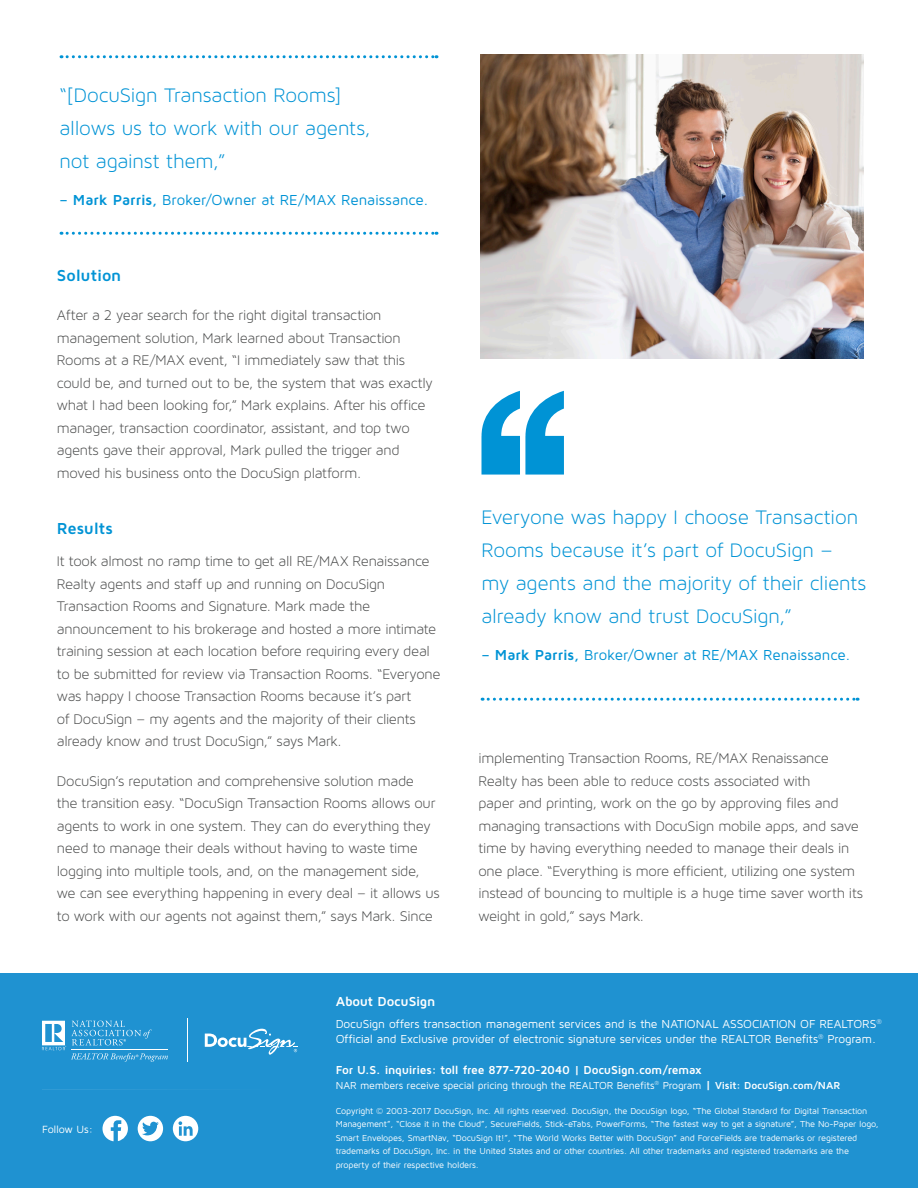
<style>
.page{position:relative;width:918px;height:1188px;background:#fff}
.page>*{position:absolute;margin:0;border:0;box-sizing:border-box;transform-origin:0 0}
.quote{font:21px/33px "Maven Pro Light 300";letter-spacing:-.005em;color:#0093d5}
.body{font:700 16.5px "Maven Pro";letter-spacing:-.01em;color:#0093d5}
.body-2{font:15px/22.5px "Maven Pro Light 300";letter-spacing:-.02em;color:#4a4b4b}
.quote-2{font:15px "Maven Pro";color:#0093d5}
.Footer_Headline{font:700 13.5px "Maven Pro";letter-spacing:-.015em;color:#fff}
.Footnote{font:12px/15px "Maven Pro";letter-spacing:-.02em;color:#fff}
.Footnote-2{font:700 12px "Maven Pro";letter-spacing:-.02em;color:#fff}
.Footnote-3{font:10.8px "Maven Pro";letter-spacing:-.02em;color:#fff}
.Footnote-4{font:10.5px "Maven Pro";letter-spacing:-.015em;color:#fff}
.copyright{font:9px/13.5px "Maven Pro";letter-spacing:-.02em;color:#fff}
.s1{font-weight:500}
.s2{font-weight:700}
.s3{font-weight:700;font-size:12px}
</style>
<div class="page">
<svg style="left:482px;top:698px;width:376px;height:3px"></svg>
<svg style="left:61px;top:55px;width:376px;height:3px"></svg>
<svg style="left:61px;top:232px;width:376px;height:3px"></svg>
<svg style="left:481px;top:391px;width:83px;height:84px"></svg>
<img style="left:480px;top:54px;width:384px;height:304px">
<div style="left:0;top:974px;width:918px;height:214px;background:#1f92d1"></div>
<svg style="left:173px;top:1116px;width:25px;height:25px"></svg>
<svg style="left:138px;top:1116px;width:25px;height:25px"></svg>
<svg style="left:102px;top:1116px;width:26px;height:25px"></svg>
<svg style="left:42px;top:1020px;width:126px;height:42px"></svg>
<hr style="left:188px;top:1018px;width:1px;height:43px;background:#fff">
<svg style="left:205px;top:1029px;width:92px;height:26px"></svg>
<svg style="left:42px;top:1089px;width:114px;height:1px"></svg>
<p class="quote" style="left:60px;top:78px;width:313px">“[DocuSign Transaction Rooms] allows us to work with our agents, not against them,”</p>
<p class="quote-2" style="left:60px;top:191px;width:371px"><span class="s1">–</span> <span class="s2">Mark Parris,</span> Broker/Owner at RE/MAX Renaissance.</p>
<p class="body" style="left:57px;top:265px;width:66px">Solution</p>
<p class="body-2" style="left:57px;top:304px;width:377px">After a 2 year search for the right digital transaction management solution, Mark learned about Transaction Rooms at a RE/MAX event, “I immediately saw that this could be, and turned out to be, the system that was exactly what I had been looking for,” Mark explains. After his office manager, transaction coordinator, assistant, and top two agents gave their approval, Mark pulled the trigger and moved his business onto the DocuSign platform.</p>
<p class="body" style="left:57px;top:518px;width:57px">Results</p>
<p class="body-2" style="left:57px;top:550px;width:385px">It took almost no ramp time to get all RE/MAX Renaissance Realty agents and staff up and running on DocuSign Transaction Rooms and Signature. Mark made the announcement to his brokerage and hosted a more intimate training session at each location before requiring every deal to be submitted for review via Transaction Rooms. “Everyone was happy I choose Transaction Rooms because it’s part<br>of DocuSign – my agents and the majority of their clients already know and trust DocuSign,” says Mark.</p>
<p class="body-2" style="left:57px;top:769px;width:384px">DocuSign’s reputation and comprehensive solution made<br>the transition easy. “DocuSign Transaction Rooms allows our agents to work in one system. They can do everything they need to manage their deals without having to waste time logging into multiple tools, and, on the management side, we can see everything happening in every deal – it allows us to work with our agents not against them,” says Mark. Since</p>
<p class="quote" style="left:482px;top:500px;width:386px">Everyone was happy I choose Transaction Rooms because it’s part of DocuSign –<br>my agents and the majority of their clients already know and trust DocuSign,”</p>
<p class="quote-2" style="left:482px;top:646px;width:371px"><span class="s1">–</span> <span class="s2">Mark Parris,</span> Broker/Owner at RE/MAX Renaissance.</p>
<p class="body-2" style="left:478px;top:747px;width:386px">implementing Transaction Rooms, RE/MAX Renaissance Realty has been able to reduce costs associated with<br>paper and printing, work on the go by approving files and managing transactions with DocuSign mobile apps, and save time by having everything needed to manage their deals in one place. “Everything is more efficient, utilizing one system instead of bouncing to multiple is a huge time saver worth its weight in gold,” says Mark.</p>
<p class="Footnote-3" style="left:42px;top:1123px;width:52px">Follow Us:</p>
<p class="Footer_Headline" style="left:336px;top:993px;width:101px">About DocuSign</p>
<p class="Footnote" style="left:336px;top:1016px;width:548px">DocuSign offers transaction management services and is the NATIONAL ASSOCIATION OF REALTORS<sup>®<br></sup>Official and Exclusive provider of electronic signature services under the REALTOR Benefits<sup>®</sup> Program.</p>
<p class="Footnote-2" style="left:336px;top:1062px;width:368px">For U.S. inquiries: toll free 877-720-2040 | DocuSign.com/remax</p>
<p class="Footnote-4" style="left:336px;top:1079px;width:506px">NAR members receive special pricing through the REALTOR Benefits<sup>®</sup> Program <span class="s3">|</span> <span class="s2">Visit: DocuSign.com/NAR</span></p>
<p class="copyright" style="left:336px;top:1104px;width:544px">Copyright © 2003-2017 DocuSign, Inc. All rights reserved. DocuSign, the DocuSign logo, “The Global Standard for Digital Transaction Management”, “Close it in the Cloud”, SecureFields, Stick-eTabs, PowerForms, “The fastest way to get a signature”, The No-Paper logo, Smart Envelopes, SmartNav, “DocuSign It!”, “The World Works Better with DocuSign” and ForceFields are trademarks or registered trademarks of DocuSign, Inc. in the United States and or other countries. All other trademarks and registered trademarks are the property of their respective holders.</p>
</div>
